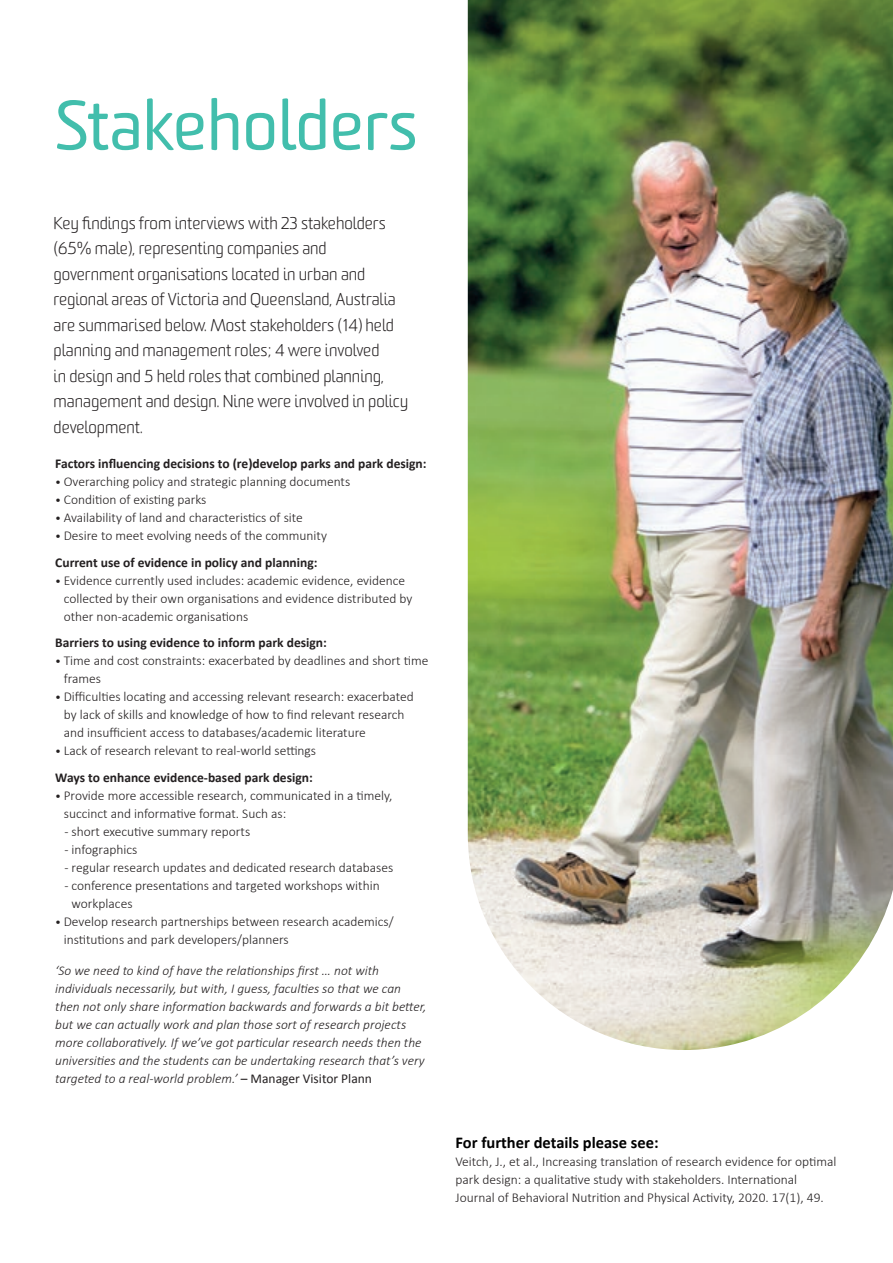
<style>
.page{position:relative;width:893px;height:1263px;background:#fff}
.page>*{position:absolute;margin:0;border:0;box-sizing:border-box;transform-origin:0 0}
.t1{font:67.5px "Sommet Rounded";color:#42beac}
.t2{font:300 16.5px/25.5px "Sommet Rounded";color:#231f20}
.Body_Bold{font:700 16.5px "Calibri";color:#000}
.Body_Copy{font:300 13.5px/18px "Calibri";color:#231f20}
.Body_Copy-2{font:italic 300 13.5px/18px "Calibri";color:#231f20}
.Body_Bold-2{font:700 13.5px "Calibri";color:#231f20}
.s1{font-size:12px}
.s2{font-weight:400;font-style:normal}
</style>
<div class="page">
<img style="left:468px;top:0;width:425px;height:1050px">
<p class="t1" style="left:55px;top:84px;width:364px">Stakeholders</p>
<p class="t2" style="left:54px;top:211px;width:356px">Key findings from interviews with 23 stakeholders (65% male), representing companies and government organisations located in urban and regional areas of Victoria and Queensland, Australia are summarised below. Most stakeholders (14) held planning and management roles; 4 were involved<br>in design and 5 held roles that combined planning, management and design. Nine were involved in policy development.</p>
<p class="Body_Bold-2" style="left:55px;top:455px;width:373px">Factors influencing decisions to (re)develop parks and park design:</p>
<p class="Body_Copy" style="left:55px;top:472px;width:296px"><span class="s1">•</span> Overarching policy and strategic planning documents</p>
<p class="Body_Copy" style="left:55px;top:490px;width:153px"><span class="s1">•</span> Condition of existing parks</p>
<p class="Body_Copy" style="left:55px;top:508px;width:249px"><span class="s1">•</span> Availability of land and characteristics of site</p>
<p class="Body_Copy" style="left:55px;top:526px;width:273px"><span class="s1">•</span> Desire to meet evolving needs of the community</p>
<p class="Body_Bold-2" style="left:55px;top:554px;width:264px">Current use of evidence in policy and planning:</p>
<p class="Body_Copy" style="left:64px;top:571px;width:350px;text-indent:-9px"><span class="s1">•</span> Evidence currently used includes: academic evidence, evidence collected by their own organisations and evidence distributed by other non-academic organisations</p>
<p class="Body_Bold-2" style="left:55px;top:634px;width:273px">Barriers to using evidence to inform park design:</p>
<p class="Body_Copy" style="left:64px;top:651px;width:366px;text-indent:-9px"><span class="s1">•</span> Time and cost constraints: exacerbated by deadlines and short time frames</p>
<p class="Body_Copy" style="left:64px;top:687px;width:352px;text-indent:-9px"><span class="s1">•</span> Difficulties locating and accessing relevant research: exacerbated by lack of skills and knowledge of how to find relevant research and insufficient access to databases/academic literature</p>
<p class="Body_Copy" style="left:55px;top:741px;width:262px"><span class="s1">•</span> Lack of research relevant to real-world settings</p>
<p class="Body_Bold-2" style="left:55px;top:769px;width:259px">Ways to enhance evidence-based park design:</p>
<p class="Body_Copy" style="left:64px;top:786px;width:330px;text-indent:-9px"><span class="s1">•</span> Provide more accessible research, communicated in a timely, succinct and informative format. Such as:</p>
<p class="Body_Copy" style="left:64px;top:822px;width:187px">- short executive summary reports</p>
<p class="Body_Copy" style="left:64px;top:840px;width:74px">- infographics</p>
<p class="Body_Copy" style="left:64px;top:858px;width:330px">- regular research updates and dedicated research databases</p>
<p class="Body_Copy" style="left:72px;top:876px;width:310px;text-indent:-7px">- conference presentations and targeted workshops within workplaces</p>
<p class="Body_Copy" style="left:64px;top:912px;width:331px;text-indent:-9px"><span class="s1">•</span> Develop research partnerships between research academics/ institutions and park developers/planners</p>
<p class="Body_Copy-2" style="left:55px;top:961px;width:373px">‘So we need to kind of have the relationships first … not with individuals necessarily, but with, I guess, faculties so that we can then not only share information backwards and forwards a bit better, but we can actually work and plan those sort of research projects more collaboratively. If we’ve got particular research needs then the universities and the students can be undertaking research that’s very targeted to a real-world problem.’ <span class="s2">– Manager Visitor Plann</span></p>
<p class="Body_Bold" style="left:455px;top:1132px;width:205px">For further details please see:</p>
<p class="Body_Copy" style="left:455px;top:1152px;width:383px">Veitch, J., et al., Increasing translation of research evidence for optimal park design: a qualitative study with stakeholders. International<br>Journal of Behavioral Nutrition and Physical Activity, 2020. 17(1), 49.</p>
</div>
